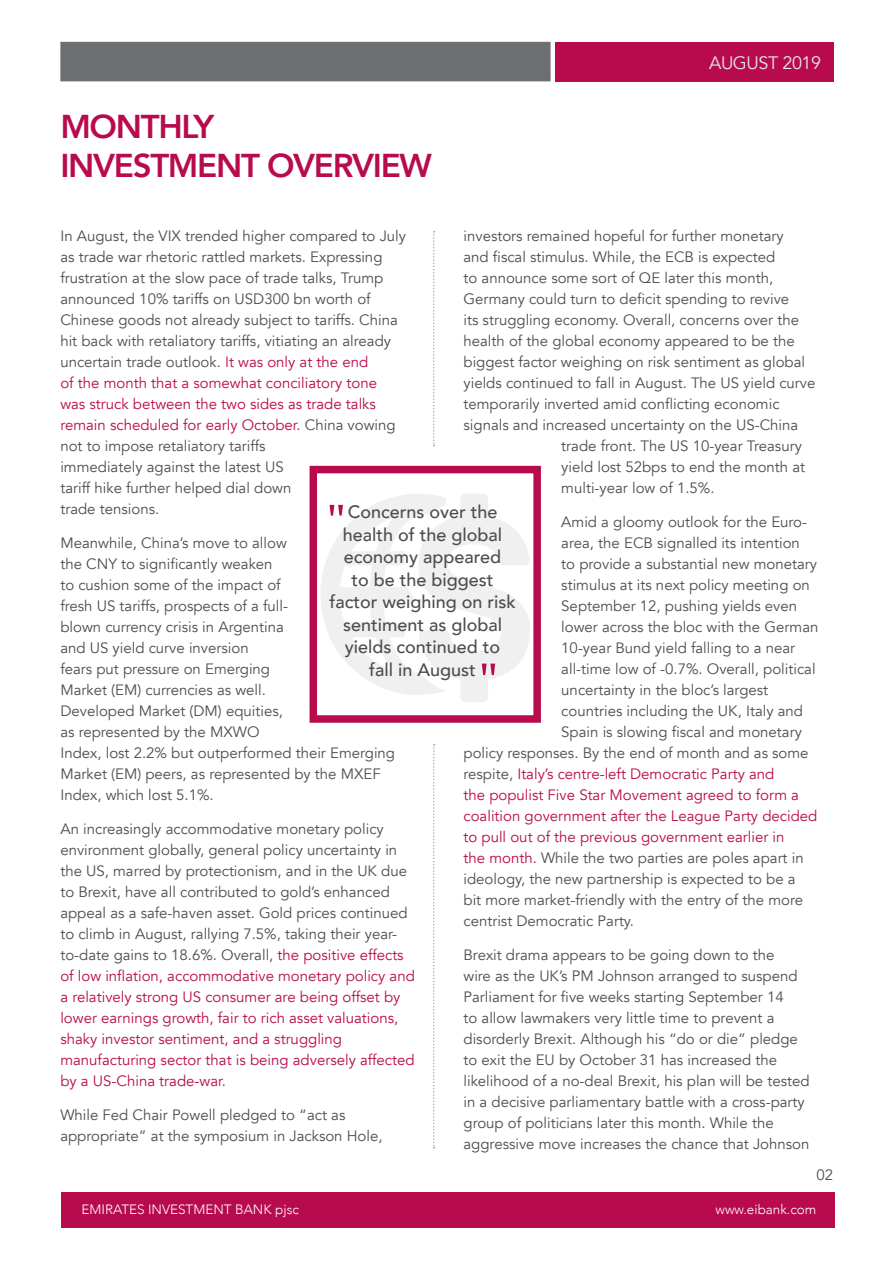
<style>
.page{position:relative;width:893px;height:1263px;background:#fff}
.page>*{position:absolute;margin:0;border:0;box-sizing:border-box;transform-origin:0 0}
.t1{font:800 33px/39.6px "Avenir";letter-spacing:-.04em;color:#b80b4d}
.t2{font:500 18px/22.5px "Avenir";color:#4d4d4f;text-align:center}
.t3{font:18px "Avenir";letter-spacing:-.025em;color:#e6e7e8}
.t4{font:15px/21px "Avenir";color:#4d4d4f}
.t5{font:15px "Avenir";color:#b80b4d}
.t6{font:300 13.5px "Avenir";color:#fff}
.s1{color:#4d4d4f}
.s2{color:#b80b4d}
</style>
<div class="page">
<div style="left:310px;top:466px;width:231px;height:257px;border:8px solid #b80b4d"></div>
<div style="left:556px;top:42px;width:278px;height:39px;background:#b80b4d"></div>
<div style="left:60px;top:42px;width:491px;height:39px;background:#6d6e71"></div>
<div style="left:61px;top:1192px;width:774px;height:35px;background:#b80b4d"></div>
<svg style="left:314px;top:492px;width:216px;height:210px"></svg>
<svg style="left:433px;top:231px;width:2px;height:215px"></svg>
<svg style="left:433px;top:744px;width:2px;height:404px"></svg>
<h1 class="t1" style="left:60px;top:106px;width:373px">MONTHLY<br>INVESTMENT OVERVIEW</h1>
<p class="t3" style="left:709px;top:52px;width:113px">AUGUST 2019</p>
<p class="t4" style="left:463px;top:226px;width:322px">investors remained hopeful for further monetary</p>
<p class="t4" style="left:463px;top:247px;width:313px">and fiscal stimulus. While, the ECB is expected</p>
<p class="t4" style="left:463px;top:268px;width:311px">to announce some sort of QE later this month,</p>
<p class="t4" style="left:463px;top:289px;width:327px">Germany could turn to deficit spending to revive</p>
<p class="t4" style="left:463px;top:310px;width:337px">its struggling economy. Overall, concerns over the</p>
<p class="t4" style="left:463px;top:331px;width:333px">health of the global economy appeared to be the</p>
<p class="t4" style="left:463px;top:352px;width:343px">biggest factor weighing on risk sentiment as global</p>
<p class="t4" style="left:463px;top:373px;width:353px">yields continued to fall in August. The US yield curve</p>
<p class="t4" style="left:463px;top:394px;width:318px">temporarily inverted amid conflicting economic</p>
<p class="t4" style="left:463px;top:415px;width:336px">signals and increased uncertainty on the US-China</p>
<p class="t4" style="left:561px;top:436px;width:242px">trade front. The US 10-year Treasury</p>
<p class="t4" style="left:561px;top:457px;width:245px">yield lost 52bps to end the month at</p>
<p class="t4" style="left:561px;top:478px;width:155px">multi-year low of 1.5%.</p>
<p class="t4" style="left:561px;top:512px;width:247px">Amid a gloomy outlook for the Euro-</p>
<p class="t4" style="left:561px;top:533px;width:240px">area, the ECB signalled its intention</p>
<p class="t4" style="left:561px;top:554px;width:257px">to provide a substantial new monetary</p>
<p class="t4" style="left:561px;top:575px;width:250px">stimulus at its next policy meeting on</p>
<p class="t4" style="left:561px;top:596px;width:237px">September 12, pushing yields even</p>
<p class="t4" style="left:561px;top:617px;width:259px">lower across the bloc with the German</p>
<p class="t4" style="left:561px;top:638px;width:235px">10-year Bund yield falling to a near</p>
<p class="t4" style="left:561px;top:659px;width:256px">all-time low of -0.7%. Overall, political</p>
<p class="t4" style="left:561px;top:680px;width:208px">uncertainty in the bloc’s largest</p>
<p class="t4" style="left:561px;top:701px;width:243px">countries including the UK, Italy and</p>
<p class="t4" style="left:561px;top:722px;width:242px">Spain is slowing fiscal and monetary</p>
<p class="t4" style="left:463px;top:743px;width:347px">policy responses. By the end of month and as some</p>
<p class="t5" style="left:463px;top:765px;width:312px"><span class="s1">respite,</span> Italy’s centre-left Democratic Party and</p>
<p class="t5" style="left:463px;top:786px;width:337px">the populist Five Star Movement agreed to form a</p>
<p class="t5" style="left:463px;top:807px;width:355px">coalition government after the League Party decided</p>
<p class="t5" style="left:463px;top:828px;width:323px">to pull out of the previous government earlier in</p>
<p class="t4" style="left:463px;top:848px;width:342px"><span class="s2">the month.</span> While the two parties are poles apart in</p>
<p class="t4" style="left:463px;top:869px;width:334px">ideology, the new partnership is expected to be a</p>
<p class="t4" style="left:463px;top:890px;width:341px">bit more market-friendly with the entry of the more</p>
<p class="t4" style="left:463px;top:911px;width:172px">centrist Democratic Party.</p>
<p class="t4" style="left:463px;top:945px;width:348px">Brexit drama appears to be going down to the<br>wire as the UK’s PM Johnson arranged to suspend Parliament for five weeks starting September 14<br>to allow lawmakers very little time to prevent a disorderly Brexit. Although his “do or die” pledge to exit the EU by October 31 has increased the likelihood of a no-deal Brexit, his plan will be tested in a decisive parliamentary battle with a cross-party group of politicians later this month. While the aggressive move increases the chance that Johnson</p>
<p class="t4" style="left:60px;top:226px;width:347px">In August, the VIX trended higher compared to July as trade war rhetoric rattled markets. Expressing frustration at the slow pace of trade talks, Trump announced 10% tariffs on USD300 bn worth of Chinese goods not already subject to tariffs. China hit back with retaliatory tariffs, vitiating an already uncertain trade outlook. <span class="s2">It was only at the end<br>of the month that a somewhat conciliatory tone<br>was struck between the two sides as trade talks remain scheduled for early October.</span> China vowing not to impose retaliatory tariffs<br>immediately against the latest US<br>tariff hike further helped dial down<br>trade tensions.</p>
<p class="t4" style="left:60px;top:533px;width:336px">Meanwhile, China’s move to allow<br>the CNY to significantly weaken<br>to cushion some of the impact of<br>fresh US tariffs, prospects of a full-<br>blown currency crisis in Argentina<br>and US yield curve inversion<br>fears put pressure on Emerging<br>Market (EM) currencies as well.<br>Developed Market (DM) equities,<br>as represented by the MXWO<br>Index, lost 2.2% but outperformed their Emerging Market (EM) peers, as represented by the MXEF Index, which lost 5.1%.</p>
<p class="t4" style="left:60px;top:819px;width:356px">An increasingly accommodative monetary policy environment globally, general policy uncertainty in the US, marred by protectionism, and in the UK due to Brexit, have all contributed to gold’s enhanced appeal as a safe-haven asset. Gold prices continued to climb in August, rallying 7.5%, taking their year&shy;to-date gains to 18.6%. Overall, <span class="s2">the positive effects of low inflation, accommodative monetary policy and a relatively strong US consumer are being offset by lower earnings growth, fair to rich asset valuations, shaky investor sentiment, and a struggling manufacturing sector that is being adversely affected by a US-China trade-war.</span></p>
<p class="t4" style="left:60px;top:1104px;width:324px">While Fed Chair Powell pledged to “act as appropriate” at the symposium in Jackson Hole,</p>
<p class="t2" style="left:329px;top:500px;width:188px">Concerns over the health of the global economy appeared<br>to be the biggest factor weighing on risk sentiment as global yields continued to<br>fall in August</p>
<p class="t4" style="left:816px;top:1165px;width:18px">02</p>
<p class="t6" style="left:81px;top:1201px;width:219px">EMIRATES INVESTMENT BANK pjsc</p>
<p class="t6" style="left:716px;top:1201px;width:102px">www.eibank.com</p>
</div>
